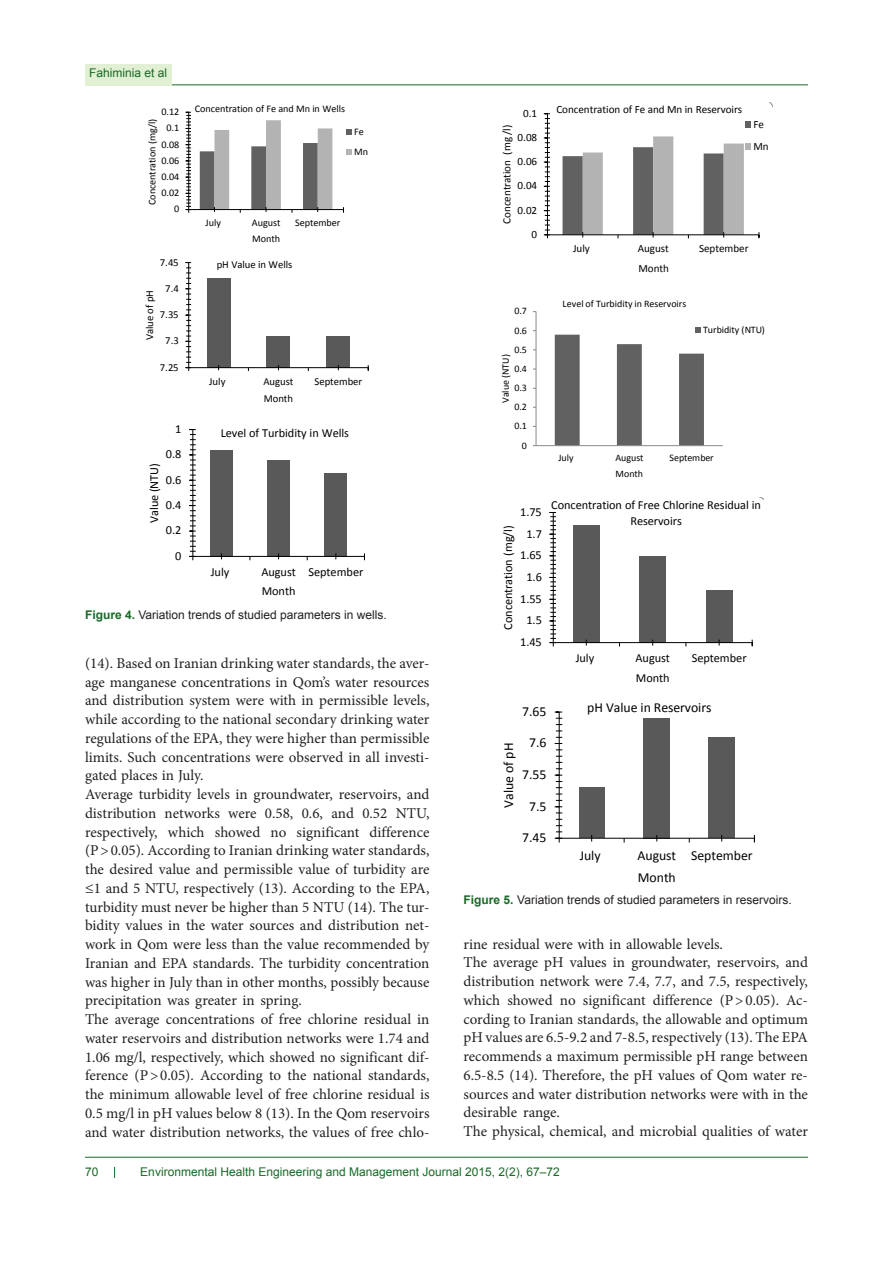
<style>
.page{position:relative;width:893px;height:1263px;background:#fff}
.page>*{position:absolute;margin:0;border:0;box-sizing:border-box;transform-origin:0 0}
.t1{font:15px/18.8px "Minion Pro";color:#231f20;text-align:justify}
.t2{font:13.8px "Calibri";letter-spacing:-.005em;color:#000}
.t3{font:12.3px/15px "Calibri";letter-spacing:-.005em;color:#000;text-align:center}
.t4{font:12px "Arial";color:#231f20}
.t5{font:12px "Arial";color:#196928}
.t6{font:11.1px/21.6px "Calibri";letter-spacing:-.005em;color:#000}
.t7{font:10.65px "Calibri";letter-spacing:-.005em;color:#000}
.t8{font:10.2px/19.8px "Calibri";letter-spacing:-.005em;color:#000}
.t9{font:9.9px "Calibri";color:#000}
.s1{font-weight:700;color:#196928}
</style>
<div class="page">
<hr style="left:85px;top:85px;width:723px;height:1px;background:#196928">
<div style="left:85px;top:64px;width:86px;height:21px;background:#e1f0d2"></div>
<hr style="left:85px;top:1157px;width:723px;height:1px;background:#196928">
<svg style="left:185px;top:111px;width:167px;height:102px"></svg>
<svg style="left:189px;top:429px;width:176px;height:132px"></svg>
<svg style="left:185px;top:262px;width:184px;height:109px"></svg>
<svg style="left:543px;top:102px;width:229px;height:137px"></svg>
<svg style="left:549px;top:498px;width:214px;height:149px"></svg>
<svg style="left:554px;top:711px;width:201px;height:132px"></svg>
<svg style="left:533px;top:311px;width:190px;height:136px"></svg>
<p class="t5" style="left:89px;top:65px;width:79px">Fahiminia et al</p>
<p class="t8" style="left:161px;top:102px;width:19px">0.12</p>
<p class="t8" style="left:142px;top:205px;width:88px;rotate:-90deg">Concentration (mg/l)</p>
<p class="t8" style="left:166px;top:118px;width:14px">0.1</p>
<p class="t8" style="left:161px;top:134px;width:19px">0.08</p>
<p class="t8" style="left:161px;top:150px;width:19px">0.06</p>
<p class="t8" style="left:161px;top:167px;width:19px">0.04</p>
<p class="t8" style="left:161px;top:183px;width:19px">0.02</p>
<p class="t8" style="left:174px;top:199px;width:7px">0</p>
<p class="t7" style="left:160px;top:255px;width:20px">7.45</p>
<p class="t7" style="left:165px;top:282px;width:15px">7.4</p>
<p class="t7" style="left:143px;top:340px;width:52px;rotate:-90deg">Value of pH</p>
<p class="t7" style="left:160px;top:308px;width:20px">7.35</p>
<p class="t7" style="left:165px;top:334px;width:15px">7.3</p>
<p class="t7" style="left:160px;top:360px;width:20px">7.25</p>
<p class="t3" style="left:175px;top:421px;width:8px">1</p>
<p class="t3" style="left:166px;top:447px;width:17px">0.8</p>
<p class="t3" style="left:146px;top:523px;width:62px;rotate:-90deg">Value (NTU)</p>
<p class="t3" style="left:166px;top:472px;width:17px">0.6</p>
<p class="t3" style="left:166px;top:497px;width:17px">0.4</p>
<p class="t3" style="left:166px;top:523px;width:17px">0.2</p>
<p class="t3" style="left:175px;top:548px;width:8px">0</p>
<p class="t8" style="left:195px;top:99px;width:152px">Concentration of Fe and Mn in Wells</p>
<p class="t8" style="left:354px;top:122px;width:15px">Fe<br>Mn</p>
<p class="t8" style="left:206px;top:212px;width:17px">July</p>
<p class="t8" style="left:252px;top:212px;width:30px">August</p>
<p class="t8" style="left:295px;top:212px;width:47px">September</p>
<p class="t8" style="left:252px;top:228px;width:29px">Month</p>
<p class="t7" style="left:217px;top:258px;width:77px">pH Value in Wells</p>
<p class="t7" style="left:209px;top:374px;width:18px">July</p>
<p class="t7" style="left:263px;top:374px;width:32px">August</p>
<p class="t7" style="left:314px;top:374px;width:49px">September</p>
<p class="t7" style="left:264px;top:391px;width:31px">Month</p>
<p class="t3" style="left:221px;top:426px;width:130px">Level of Turbidity in Wells</p>
<p class="t3" style="left:211px;top:564px;width:20px">July</p>
<p class="t3" style="left:261px;top:564px;width:104px">August September</p>
<p class="t3" style="left:262px;top:584px;width:35px">Month</p>
<p class="t4" style="left:85px;top:607px;width:303px"><span class="s1">Figure 4.</span> Variation trends of studied parameters in wells.</p>
<p class="t1" style="left:85px;top:654px;width:346px">(14). Based on Iranian drinking water standards, the aver&shy;age manganese concentrations in Qom’s water resources and distribution system were with in permissible levels, while according to the national secondary drinking water regulations of the EPA, they were higher than permissible limits. Such concentrations were observed in all investi&shy;gated places in July.</p>
<p class="t1" style="left:85px;top:785px;width:346px">Average turbidity levels in groundwater, reservoirs, and distribution networks were 0.58, 0.6, and 0.52 NTU, respectively, which showed no significant difference (P&gt;0.05). According to Iranian drinking water standards, the desired value and permissible value of turbidity are ≤1 and 5 NTU, respectively (13). According to the EPA, turbidity must never be higher than 5 NTU (14). The tur&shy;bidity values in the water sources and distribution net&shy;work in Qom were less than the value recommended by Iranian and EPA standards. The turbidity concentration was higher in July than in other months, possibly because precipitation was greater in spring.</p>
<p class="t1" style="left:85px;top:1010px;width:346px">The average concentrations of free chlorine residual in water reservoirs and distribution networks were 1.74 and 1.06 mg/l, respectively, which showed no significant dif&shy;ference (P&gt;0.05). According to the national standards, the minimum allowable level of free chlorine residual is 0.5 mg/l in pH values below 8 (13). In the Qom reservoirs and water distribution networks, the values of free chlo-</p>
<p class="t6" style="left:523px;top:102px;width:16px">0.1</p>
<p class="t6" style="left:496px;top:224px;width:101px;rotate:-90deg">Concentration (mg /l)</p>
<p class="t6" style="left:518px;top:127px;width:21px">0.08</p>
<p class="t6" style="left:518px;top:151px;width:21px">0.06</p>
<p class="t6" style="left:518px;top:175px;width:21px">0.04</p>
<p class="t6" style="left:518px;top:199px;width:21px">0.02</p>
<p class="t6" style="left:532px;top:223px;width:7px">0</p>
<p class="t6" style="left:556px;top:99px;width:187px">Concentration of Fe and Mn in Reservoirs</p>
<p class="t6" style="left:753px;top:113px;width:17px">Fe<br>Mn</p>
<p class="t6" style="left:573px;top:238px;width:18px">July</p>
<p class="t6" style="left:638px;top:238px;width:33px">August</p>
<p class="t6" style="left:699px;top:238px;width:51px">September</p>
<p class="t6" style="left:638px;top:257px;width:32px">Month</p>
<p class="t9" style="left:514px;top:305px;width:14px">0.7</p>
<p class="t9" style="left:514px;top:324px;width:14px">0.6</p>
<p class="t9" style="left:514px;top:343px;width:14px">0.5</p>
<p class="t9" style="left:499px;top:403px;width:50px;rotate:-90deg">Value (NTU)</p>
<p class="t9" style="left:514px;top:362px;width:14px">0.4</p>
<p class="t9" style="left:514px;top:382px;width:14px">0.3</p>
<p class="t9" style="left:514px;top:401px;width:14px">0.2</p>
<p class="t9" style="left:514px;top:420px;width:14px">0.1</p>
<p class="t9" style="left:522px;top:439px;width:7px">0</p>
<p class="t3" style="left:520px;top:504px;width:23px">1.75</p>
<p class="t3" style="left:501px;top:630px;width:106px;rotate:-90deg">Concentration (mg/l)</p>
<p class="t3" style="left:526px;top:526px;width:17px">1.7</p>
<p class="t3" style="left:520px;top:548px;width:23px">1.65</p>
<p class="t3" style="left:526px;top:569px;width:17px">1.6</p>
<p class="t3" style="left:520px;top:591px;width:23px">1.55</p>
<p class="t3" style="left:526px;top:613px;width:17px">1.5</p>
<p class="t3" style="left:520px;top:634px;width:23px">1.45</p>
<p class="t9" style="left:563px;top:298px;width:125px">Level of Turbidity in Reservoirs</p>
<p class="t9" style="left:703px;top:323px;width:63px">Turbidity (NTU)</p>
<p class="t9" style="left:558px;top:452px;width:17px">July</p>
<p class="t9" style="left:615px;top:452px;width:29px">August</p>
<p class="t9" style="left:669px;top:452px;width:46px">September</p>
<p class="t9" style="left:616px;top:467px;width:29px">Month</p>
<p class="t3" style="left:551px;top:498px;width:211px">Concentration of Free Chlorine Residual in<br>Reservoirs</p>
<p class="t3" style="left:576px;top:650px;width:20px">July</p>
<p class="t3" style="left:635px;top:650px;width:36px">August</p>
<p class="t3" style="left:692px;top:650px;width:56px">September</p>
<p class="t3" style="left:636px;top:670px;width:35px">Month</p>
<p class="t2" style="left:522px;top:702px;width:26px">7.65</p>
<p class="t2" style="left:529px;top:734px;width:19px">7.6</p>
<p class="t2" style="left:500px;top:808px;width:66px;rotate:-90deg">Value of pH</p>
<p class="t2" style="left:522px;top:766px;width:26px">7.55</p>
<p class="t2" style="left:529px;top:797px;width:19px">7.5</p>
<p class="t2" style="left:522px;top:829px;width:26px">7.45</p>
<p class="t2" style="left:587px;top:698px;width:126px">pH Value in Reservoirs</p>
<p class="t2" style="left:580px;top:847px;width:23px">July</p>
<p class="t2" style="left:637px;top:847px;width:117px">August September</p>
<p class="t2" style="left:638px;top:868px;width:39px">Month</p>
<p class="t4" style="left:463px;top:892px;width:330px"><span class="s1">Figure 5.</span> Variation trends of studied parameters in reservoirs.</p>
<p class="t1" style="left:463px;top:934px;width:261px">rine residual were with in allowable levels.</p>
<p class="t1" style="left:463px;top:953px;width:346px">The average pH values in groundwater, reservoirs, and distribution network were 7.4, 7.7, and 7.5, respectively, which showed no significant difference (P&gt;0.05). Ac&shy;cording to Iranian standards, the allowable and optimum pH values are 6.5-9.2 and 7-8.5, respectively (13). The EPA recommends a maximum permissible pH range between 6.5-8.5 (14). Therefore, the pH values of Qom water re&shy;sources and water distribution networks were with in the desirable range.</p>
<p class="t1" style="left:463px;top:1122px;width:346px">The physical, chemical, and microbial qualities of water</p>
<p class="t5" style="left:85px;top:1163px;width:15px">70</p>
<p class="t5" style="left:140px;top:1163px;width:421px">Environmental Health Engineering and Management Journal 2015, 2(2), 67–72</p>
</div>
